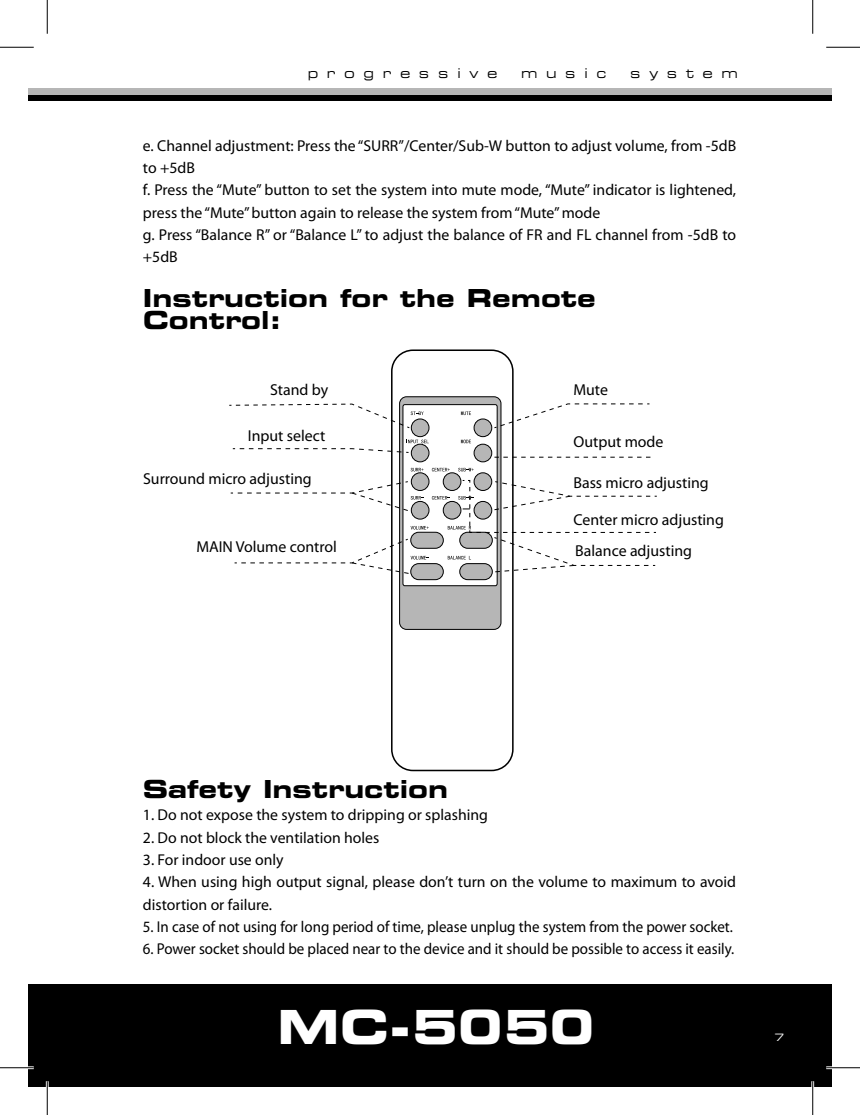
<style>
.page{position:relative;width:860px;height:1115px;background:#fff}
.page>*{position:absolute;margin:0;border:0;box-sizing:border-box;transform-origin:0 0}
.t1{font:700 46.8px "Square 721 Ex EU";color:#fff}
.t2{font:700 24.75px/22.3px "Square 721 Ex EU";color:#000}
.t3{font:15.75px/22.3px "Myriad Pro";color:#000}
.t4{font:15.75px "Myriad Pro";color:#000;scale:.95 1}
.t5{font:13.5px "Square 721 Ex EU";letter-spacing:.64em;color:#000}
.t6{font:10.12px "Square 721 Ex EU";color:#fff}
</style>
<div class="page">
<div style="left:28px;top:985px;width:19px;height:102px;background:#000"></div>
<svg style="left:28px;top:94px;width:19px;height:7px"></svg>
<div style="left:28px;top:88px;width:19px;height:6px;background:#b6b6b6"></div>
<div style="left:47px;top:985px;width:785px;height:102px;background:#000"></div>
<svg style="left:47px;top:94px;width:785px;height:7px;background:#1a1a1a"></svg>
<div style="left:47px;top:88px;width:785px;height:6px;background:#b6b6b6"></div>
<div style="left:391px;top:349px;width:123px;height:422px;border:2px solid #000;border-radius:21px"></div>
<div style="left:400px;top:397px;width:101px;height:232px;background:#b6b6b6;border-radius:7px"></div>
<div style="left:399px;top:397px;width:102px;height:233px;border:1px solid #000;border-radius:7px"></div>
<div style="left:403px;top:405px;width:94px;height:181px;background:#fff;border-radius:2px"></div>
<div style="left:403px;top:404px;width:94px;height:182px;border:1px solid #000;border-radius:2px"></div>
<div style="left:411px;top:444px;width:18px;height:18px;background:#b6b6b6;border-radius:50%"></div>
<div style="left:411px;top:444px;width:18px;height:18px;border:1px solid #000;border-radius:50%"></div>
<div style="left:474px;top:444px;width:18px;height:18px;background:#b6b6b6;border-radius:50%"></div>
<div style="left:474px;top:444px;width:18px;height:18px;border:1px solid #000;border-radius:50%"></div>
<div style="left:411px;top:419px;width:18px;height:18px;background:#b6b6b6;border-radius:50%"></div>
<div style="left:411px;top:419px;width:18px;height:18px;border:1px solid #000;border-radius:50%"></div>
<div style="left:474px;top:419px;width:18px;height:18px;background:#b6b6b6;border-radius:50%"></div>
<div style="left:474px;top:419px;width:18px;height:18px;border:1px solid #000;border-radius:50%"></div>
<div style="left:411px;top:473px;width:18px;height:17px;background:#b6b6b6;border-radius:50%"></div>
<div style="left:411px;top:473px;width:18px;height:18px;border:1px solid #000;border-radius:50%"></div>
<div style="left:443px;top:473px;width:18px;height:17px;background:#b6b6b6;border-radius:50%"></div>
<div style="left:443px;top:473px;width:18px;height:18px;border:1px solid #000;border-radius:50%"></div>
<div style="left:474px;top:473px;width:18px;height:17px;background:#b6b6b6;border-radius:50%"></div>
<div style="left:474px;top:473px;width:18px;height:18px;border:1px solid #000;border-radius:50%"></div>
<div style="left:411px;top:564px;width:32px;height:16px;background:#b6b6b6;border-radius:8px"></div>
<div style="left:410px;top:563px;width:33px;height:17px;border:1px solid #000;border-radius:8px"></div>
<div style="left:460px;top:564px;width:32px;height:16px;background:#b6b6b6;border-radius:8px"></div>
<div style="left:459px;top:563px;width:33px;height:17px;border:1px solid #000;border-radius:8px"></div>
<svg style="left:461px;top:412px;width:10px;height:3px"></svg>
<svg style="left:461px;top:440px;width:10px;height:3px"></svg>
<svg style="left:411px;top:468px;width:13px;height:3px"></svg>
<svg style="left:432px;top:468px;width:18px;height:3px"></svg>
<svg style="left:458px;top:468px;width:16px;height:3px"></svg>
<svg style="left:229px;top:404px;width:195px;height:24px"></svg>
<svg style="left:232px;top:440px;width:197px;height:13px"></svg>
<svg style="left:494px;top:404px;width:156px;height:24px"></svg>
<svg style="left:494px;top:457px;width:156px;height:1px"></svg>
<svg style="left:230px;top:480px;width:427px;height:94px"></svg>
<hr style="left:0;top:1066px;width:34px;height:3px;background:#fff">
<hr style="left:826px;top:1066px;width:34px;height:3px;background:#fff">
<hr style="left:46px;top:1081px;width:3px;height:34px;background:#fff">
<hr style="left:811px;top:1081px;width:3px;height:34px;background:#fff">
<hr style="left:0;top:47px;width:34px;height:1px;background:#000">
<hr style="left:826px;top:47px;width:34px;height:1px;background:#000">
<hr style="left:0;top:1067px;width:34px;height:1px;background:#000">
<hr style="left:826px;top:1067px;width:34px;height:1px;background:#000">
<hr style="left:47px;top:0;width:1px;height:34px;background:#000">
<hr style="left:47px;top:1081px;width:1px;height:34px;background:#000">
<hr style="left:812px;top:0;width:1px;height:34px;background:#000">
<hr style="left:812px;top:1081px;width:1px;height:34px;background:#000">
<p class="t5" style="left:308px;top:68px;width:191px">progressive</p>
<p class="t5" style="left:521px;top:68px;width:87px">music</p>
<p class="t5" style="left:630px;top:68px;width:109px">system</p>
<p class="t3" style="left:143px;top:136px;width:595px">e. Channel adjustment: Press the “SURR”/Center/Sub-W button to adjust volume, from -5dB to +5dB<br>f. Press the “Mute” button to set the system into mute mode, “Mute” indicator is lightened, press the “Mute” button again to release the system from “Mute” mode<br>g. Press “Balance R” or “Balance L” to adjust the balance of FR and FL channel from -5dB to +5dB</p>
<h2 class="t2" style="left:143px;top:289px;width:454px">Instruction for the Remote<br>Control:</h2>
<p class="t3" style="left:270px;top:380px;width:60px">Stand by</p>
<p class="t3" style="left:248px;top:426px;width:79px">Input select</p>
<p class="t3" style="left:143px;top:469px;width:170px">Surround micro adjusting</p>
<p class="t3" style="left:196px;top:538px;width:142px">MAIN Volume control</p>
<p class="t3" style="left:573px;top:380px;width:36px">Mute</p>
<p class="t3" style="left:573px;top:432px;width:92px">Output mode</p>
<p class="t3" style="left:573px;top:473px;width:137px">Bass micro adjusting</p>
<p class="t3" style="left:573px;top:507px;width:152px;line-height:30.4px">Center micro adjusting<br>Balance adjusting</p>
<h2 class="t2" style="left:143px;top:780px;width:307px">Safety Instruction</h2>
<p class="t3" style="left:143px;top:805px;width:347px">1. Do not expose the system to dripping or splashing</p>
<p class="t3" style="left:143px;top:828px;width:238px">2. Do not block the ventilation holes</p>
<p class="t3" style="left:143px;top:850px;width:142px">3. For indoor use only</p>
<p class="t3" style="left:143px;top:872px;width:595px">4. When using high output signal, please don’t turn on the volume to maximum to avoid distortion or failure.</p>
<p class="t4" style="left:143px;top:921px;width:622px">5. In case of not using for long period of time, please unplug the system from the power socket.</p>
<p class="t4" style="left:143px;top:943px;width:624px">6. Power socket should be placed near to the device and it should be possible to access it easily.</p>
<h1 class="t1" style="left:277px;top:1010px;width:319px">MC-5050</h1>
<p class="t6" style="left:774px;top:1034px;width:11px">7</p>
</div>
